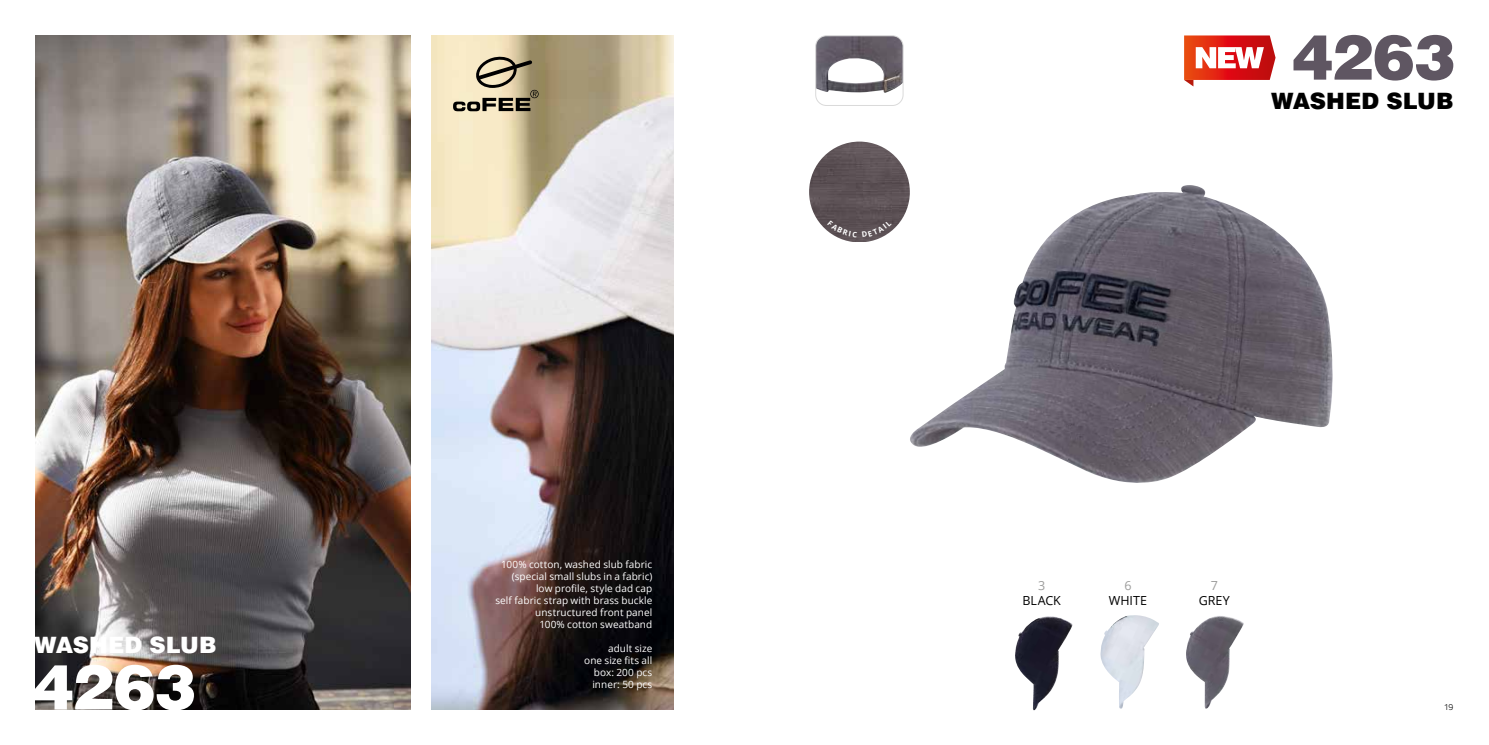
<style>
.page{position:relative;width:1489px;height:745px;background:#fff}
.page>*{position:absolute;margin:0;border:0;box-sizing:border-box;transform-origin:0 0}
.t1{font:900 62.5px "Helvetica";color:#5f5662}
.t2{font:900 62.5px "Helvetica";color:#fff}
.t3{font:900 22.5px "Helvetica";color:#000}
.t4{font:900 22.5px "Helvetica";color:#fff}
.t5{font:12.5px "Open Sans";letter-spacing:.005em;color:#000}
.t6{font:12.5px "Open Sans";color:#9d9d9c}
.t7{font:10px/12px "Open Sans";letter-spacing:.005em;color:#fff;text-align:right}
.t8{font:300 8.75px "Titillium Web";color:#000}
</style>
<div class="page">
<img style="left:35px;top:35px;width:375px;height:674px">
<img style="left:432px;top:35px;width:241px;height:674px">
<img style="left:909px;top:185px;width:424px;height:298px">
<img style="left:1015px;top:616px;width:58px;height:93px">
<img style="left:1100px;top:615px;width:59px;height:93px">
<img style="left:1186px;top:616px;width:58px;height:92px">
<img style="left:817px;top:37px;width:86px;height:56px">
<div style="left:815px;top:35px;width:88px;height:71px;border:1px solid #dadada;border-radius:11px"></div>
<svg style="left:453px;top:56px;width:85px;height:55px;background:#aca185"></svg>
<img style="left:809px;top:141px;width:100px;height:101px">
<svg style="left:1184px;top:35px;width:91px;height:51px"></svg>
<svg style="left:827px;top:220px;width:64px;height:17px"></svg>
<h2 class="t4" style="left:34px;top:630px;width:184px">WASHED SLUB</h2>
<h1 class="t2" style="left:33px;top:645px;width:165px">4263</h1>
<p class="t7" style="left:495px;top:558px;width:158px">100% cotton, washed slub fabric (special small slubs in a fabric) low profile, style dad cap<br>self fabric strap with brass buckle unstructured front panel<br>100% cotton sweatband</p>
<p class="t7" style="left:584px;top:642px;width:70px">adult size<br>one size fits all box: 200 pcs inner: 50 pcs</p>
<h1 class="t1" style="left:1291px;top:16px;width:165px">4263</h1>
<h2 class="t3" style="left:1270px;top:86px;width:184px">WASHED SLUB</h2>
<p class="t6" style="left:1038px;top:576px;width:9px">3</p>
<p class="t5" style="left:1022px;top:591px;width:40px">BLACK</p>
<p class="t6" style="left:1124px;top:576px;width:9px">6</p>
<p class="t5" style="left:1108px;top:591px;width:40px">WHITE</p>
<p class="t6" style="left:1210px;top:576px;width:9px">7</p>
<p class="t5" style="left:1198px;top:591px;width:33px">GREY</p>
<p class="t8" style="left:1443px;top:699px;width:11px">19</p>
</div>
